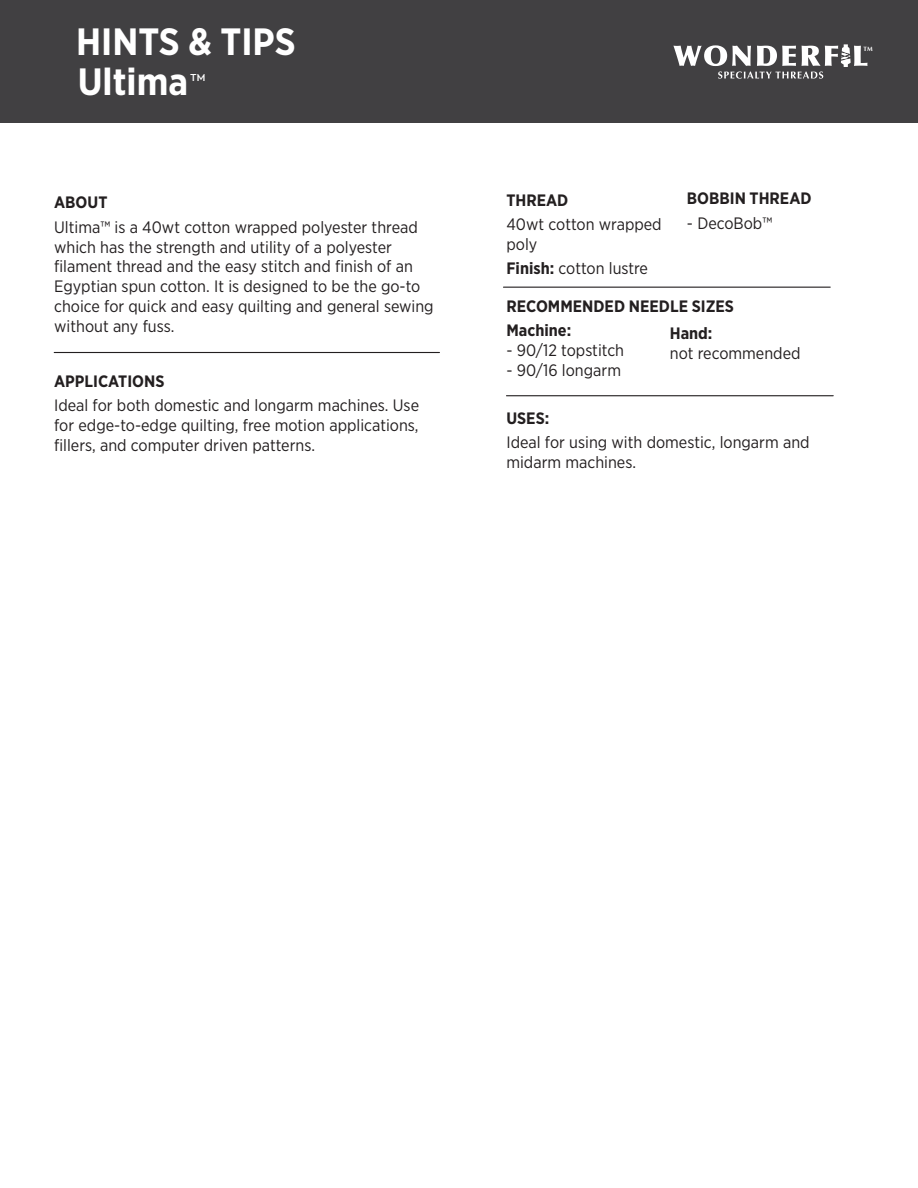
<style>
.page{position:relative;width:918px;height:1188px;background:#fff}
.page>*{position:absolute;margin:0;border:0;box-sizing:border-box;transform-origin:0 0}
.t1{font:700 37.95px/40px "Gotham Narrow";color:#fff}
.t2{font:16.5px/19.8px "Gotham Narrow";color:#231f20}
.t3{font:700 16.5px/24.3px "Gotham Narrow";color:#231f20}
.t4{font:600 9.9px "Zona Pro";color:#fff}
.t5{font:700 6.3px "Optima";color:#fff}
.s1{font-weight:700}
</style>
<div class="page">
<div style="left:0;top:0;width:918px;height:122px;background:#414042"></div>
<svg style="left:673px;top:44px;width:195px;height:35px"></svg>
<hr style="left:503px;top:287px;width:327px;height:1px;background:#231f20">
<hr style="left:54px;top:352px;width:385px;height:1px;background:#231f20">
<hr style="left:506px;top:395px;width:327px;height:1px;background:#231f20">
<h1 class="t1" style="left:76px;top:21px;width:221px">HINTS &amp; TIPS<br>Ultima</h1>
<p class="t4" style="left:190px;top:71px;width:17px">TM</p>
<p class="t3" style="left:54px;top:190px;width:55px">ABOUT</p>
<p class="t2" style="left:54px;top:217px;width:381px">Ultima™ is a 40wt cotton wrapped polyester thread which has the strength and utility of a polyester filament thread and the easy stitch and finish of an Egyptian spun cotton. It is designed to be the go-to choice for quick and easy quilting and general sewing without any fuss.</p>
<p class="t3" style="left:54px;top:369px;width:112px">APPLICATIONS</p>
<p class="t2" style="left:54px;top:395px;width:366px;text-align:justify">Ideal for both domestic and longarm machines. Use for edge-to-edge quilting, free motion applications, fillers, and computer driven patterns.</p>
<p class="t5" style="left:864px;top:45px;width:11px">TM</p>
<p class="t3" style="left:506px;top:188px;width:63px">THREAD</p>
<p class="t2" style="left:506px;top:214px;width:157px">40wt cotton wrapped poly</p>
<p class="t2" style="left:506px;top:258px;width:143px"><span class="s1">Finish:</span> cotton lustre</p>
<p class="t3" style="left:687px;top:186px;width:126px">BOBBIN THREAD</p>
<p class="t2" style="left:687px;top:213px;width:87px">- DecoBob™</p>
<p class="t3" style="left:506px;top:294px;width:229px">RECOMMENDED NEEDLE SIZES<br>Machine:</p>
<p class="t2" style="left:506px;top:340px;width:119px">- 90/12 topstitch</p>
<p class="t2" style="left:506px;top:360px;width:116px">- 90/16 longarm</p>
<p class="t3" style="left:670px;top:321px;width:44px">Hand:</p>
<p class="t2" style="left:670px;top:343px;width:132px">not recommended</p>
<p class="t3" style="left:506px;top:405px;width:44px">USES:</p>
<p class="t2" style="left:506px;top:432px;width:305px">Ideal for using with domestic, longarm and midarm machines.</p>
</div>
